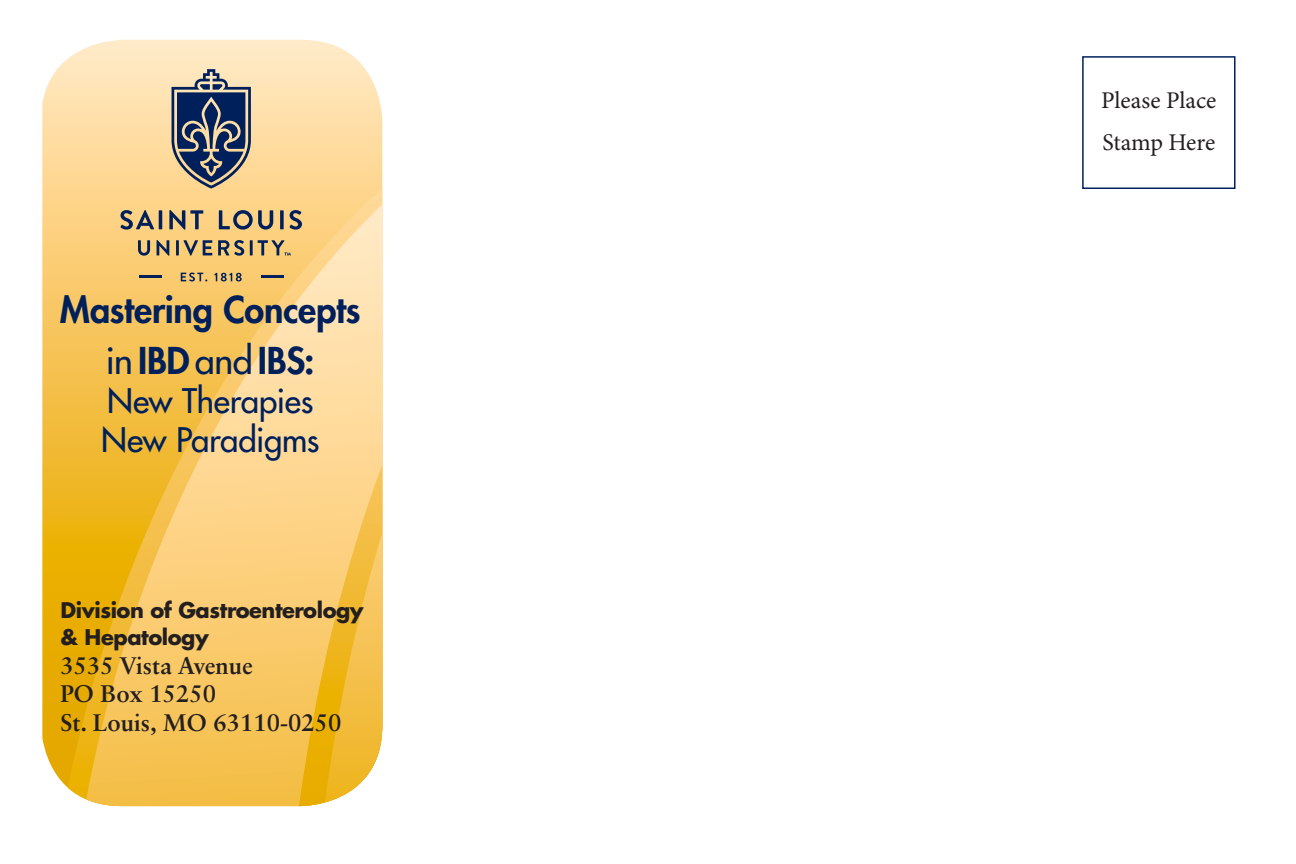
<style>
.page{position:relative;width:1296px;height:864px;background:#fff}
.page>*{position:absolute;margin:0;border:0;box-sizing:border-box;transform-origin:0 0}
.t1{font:800 36px/51px "Futura Std";letter-spacing:-.005em;color:#00205b;text-align:center}
.t2{font:500 33px/39px "Futura Std";letter-spacing:-.01em;color:#00205b}
.t3{font:700 24px "Sabon LT Std";color:#231f20}
.t4{font:24px "Minion Pro";color:#231f20}
.t5{font:700 21px/27px "Futura";letter-spacing:-.02em;color:#231f20}
.s1{font-weight:500}
</style>
<div class="page">
<svg style="left:42px;top:40px;width:340px;height:748px;background:#fad78f"></svg>
<svg style="left:68px;top:188px;width:314px;height:612px;background:#f4c24c"></svg>
<svg style="left:86px;top:204px;width:296px;height:602px;background:#f8c865"></svg>
<svg style="left:299px;top:328px;width:83px;height:478px;background:#f8cc6e"></svg>
<svg style="left:172px;top:69px;width:79px;height:120px;background:#71747c"></svg>
<hr style="left:261px;top:276px;width:22px;height:2px;background:#00205b">
<hr style="left:139px;top:276px;width:23px;height:2px;background:#00205b">
<svg style="left:120px;top:210px;width:182px;height:20px;background:#a89675"></svg>
<svg style="left:181px;top:273px;width:61px;height:8px"></svg>
<svg style="left:138px;top:240px;width:153px;height:16px;background:#aa956f"></svg>
<div style="left:1082px;top:56px;width:154px;height:133px;border:2px solid #00205b"></div>
<p class="t1" style="left:60px;top:285px;width:302px">Mastering Concepts <span class="s1">in</span> IBD <span class="s1">and</span> IBS:</p>
<p class="t2" style="left:101px;top:382px;width:220px">New Therapies<br>New Paradigms</p>
<p class="t5" style="left:60px;top:596px;width:305px">Division of Gastroenterology &amp; Hepatology</p>
<p class="t3" style="left:60px;top:650px;width:194px">3535 Vista Avenue</p>
<p class="t3" style="left:60px;top:679px;width:157px">PO Box 15250</p>
<p class="t3" style="left:60px;top:708px;width:283px">St. Louis, MO 63110-0250</p>
<p class="t4" style="left:1101px;top:85px;width:117px">Please Place</p>
<p class="t4" style="left:1102px;top:127px;width:114px">Stamp Here</p>
</div>
